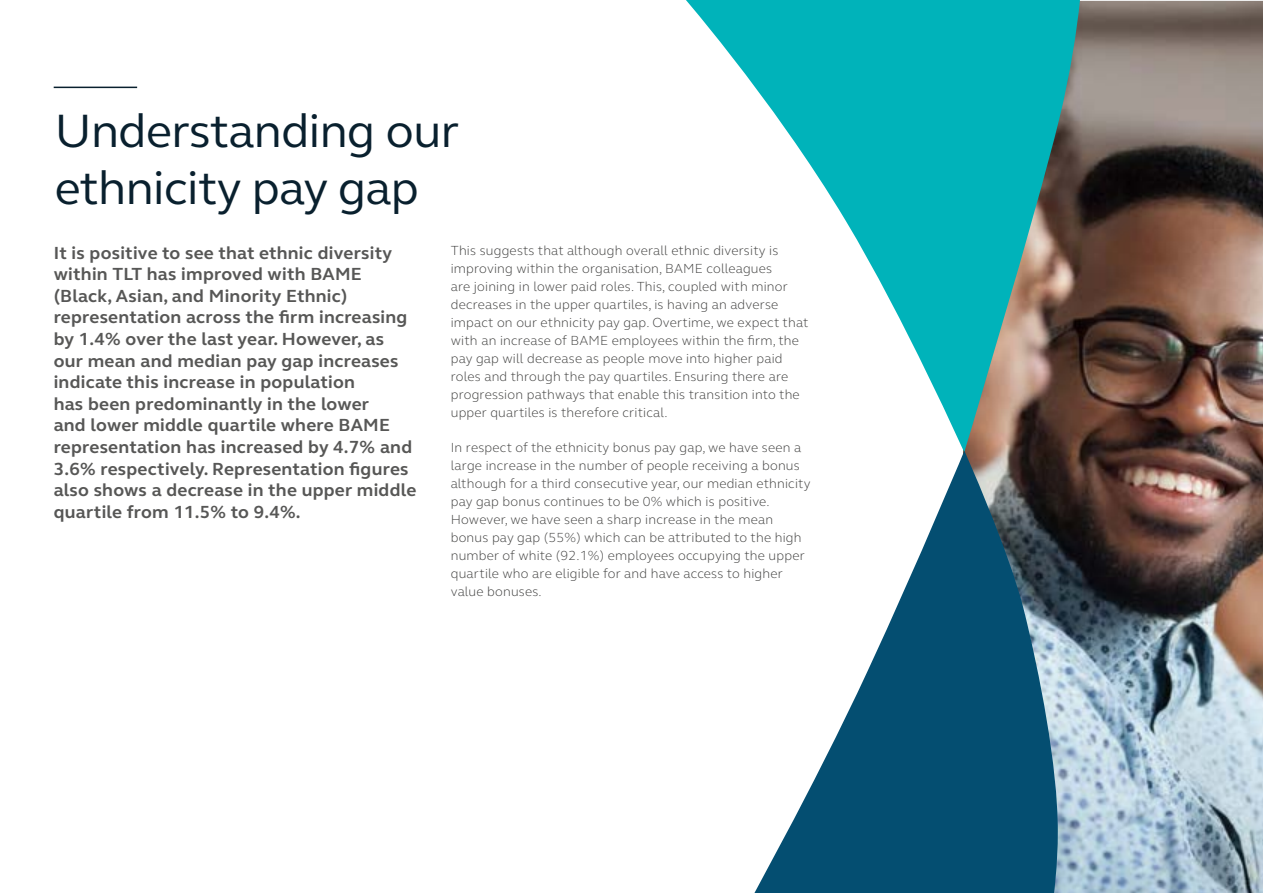
<style>
.page{position:relative;width:1263px;height:893px;background:#fff}
.page>*{position:absolute;margin:0;border:0;box-sizing:border-box;transform-origin:0 0}
.t1{font:48px/57.6px "FS Elliot";letter-spacing:-.01em;color:#09202e}
.t2{font:700 18px/21.6px "FS Elliot";letter-spacing:.015em;color:#575756}
.t3{font:300 13.5px/18px "FS Elliot";letter-spacing:.015em;color:#3c3c3b}
</style>
<div class="page">
<img style="left:1058px;top:1px;width:205px;height:892px">
<svg style="left:686px;top:0;width:397px;height:452px"></svg>
<svg style="left:741px;top:451px;width:317px;height:442px;fill:#044e71"></svg>
<hr style="left:54px;top:87px;width:83px;height:1px;background:#09202e">
<h1 class="t1" style="left:55px;top:100px;width:406px">Understanding our ethnicity pay gap</h1>
<p class="t2" style="left:54px;top:241px;width:364px">It is positive to see that ethnic diversity within TLT has improved with BAME (Black, Asian, and Minority Ethnic) representation across the firm increasing by 1.4% over the last year. However, as our mean and median pay gap increases indicate this increase in population<br>has been predominantly in the lower<br>and lower middle quartile where BAME representation has increased by 4.7% and 3.6% respectively. Representation figures also shows a decrease in the upper middle quartile from 11.5% to 9.4%.</p>
<p class="t3" style="left:451px;top:241px;width:359px">This suggests that although overall ethnic diversity is improving within the organisation, BAME colleagues<br>are joining in lower paid roles. This, coupled with minor decreases in the upper quartiles, is having an adverse impact on our ethnicity pay gap. Overtime, we expect that with an increase of BAME employees within the firm, the pay gap will decrease as people move into higher paid roles and through the pay quartiles. Ensuring there are progression pathways that enable this transition into the upper quartiles is therefore critical.</p>
<p class="t3" style="left:451px;top:438px;width:361px">In respect of the ethnicity bonus pay gap, we have seen a large increase in the number of people receiving a bonus although for a third consecutive year, our median ethnicity pay gap bonus continues to be 0% which is positive.<br>However, we have seen a sharp increase in the mean bonus pay gap (55%) which can be attributed to the high number of white (92.1%) employees occupying the upper quartile who are eligible for and have access to higher value bonuses.</p>
</div>
